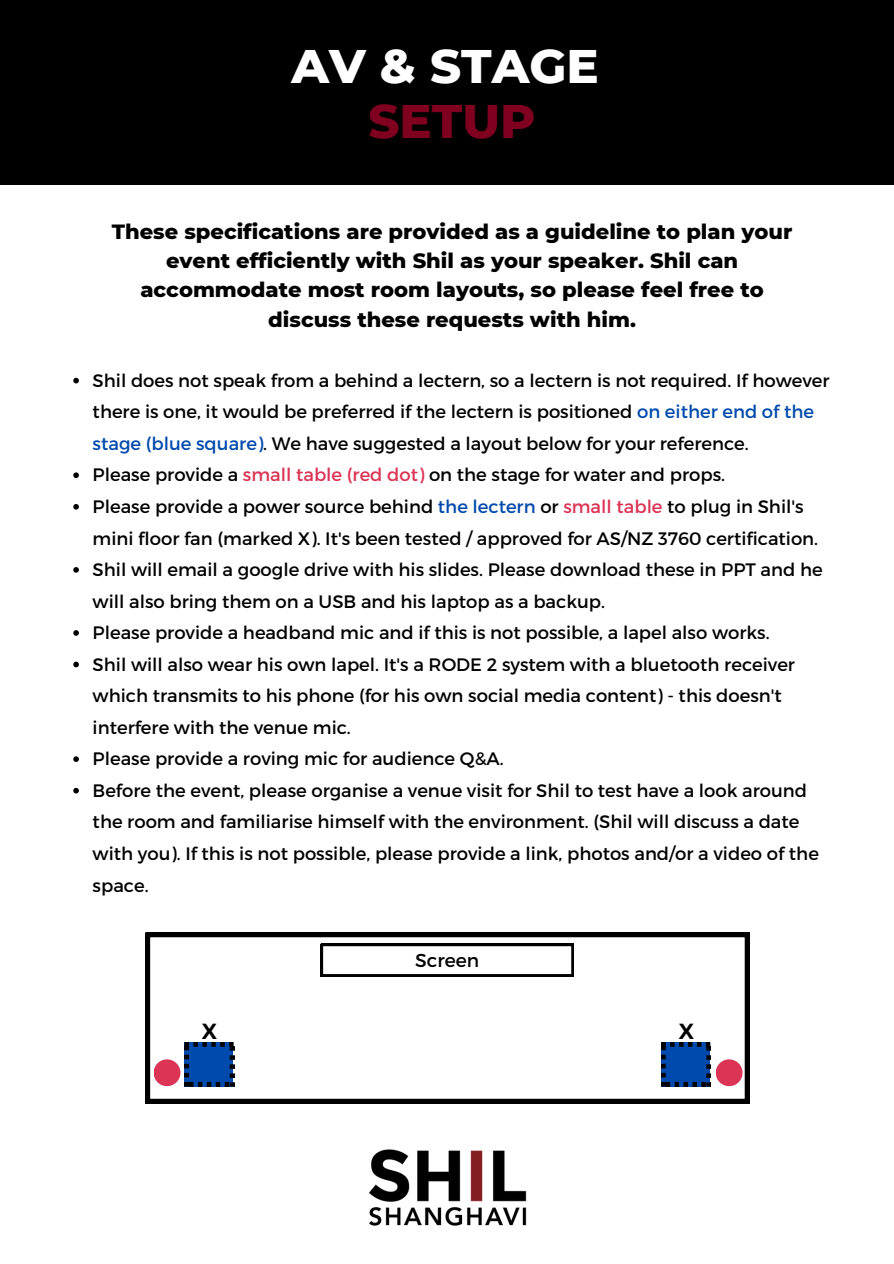
<style>
.page{position:relative;width:894px;height:1264px;background:#fff}
.page>*{position:absolute;margin:0;border:0;box-sizing:border-box;transform-origin:0 0}
.t1{font:800 48px "Montserrat";color:#fff}
.t2{font:800 48px "Montserrat";color:#80011f}
.t3{font:28.8px "Montserrat";color:#000}
.t4{font:800 21px/29.2px "Montserrat";color:#000;text-align:center}
.t5{font:18.75px "Montserrat";color:#000}
.t6{font:18px/31.5px "Montserrat";color:#000}
.s1{color:#004aad}
.s2{color:#db3455}
</style>
<div class="page">
<svg style="left:73px;top:378px;width:6px;height:5px"></svg>
<svg style="left:73px;top:472px;width:6px;height:6px"></svg>
<svg style="left:73px;top:504px;width:6px;height:5px"></svg>
<svg style="left:73px;top:567px;width:6px;height:5px"></svg>
<svg style="left:73px;top:630px;width:6px;height:5px"></svg>
<svg style="left:73px;top:661px;width:6px;height:6px"></svg>
<svg style="left:73px;top:756px;width:6px;height:6px"></svg>
<svg style="left:73px;top:787px;width:6px;height:6px"></svg>
<img style="left:369px;top:1149px;width:158px;height:77px">
<div style="left:0;top:0;width:892px;height:184px;background:#000"></div>
<svg style="left:146px;top:932px;width:603px;height:171px"></svg>
<svg style="left:184px;top:1042px;width:50px;height:44px;background:#023d8c"></svg>
<svg style="left:661px;top:1042px;width:49px;height:44px;background:#003c8d"></svg>
<div style="left:153px;top:1059px;width:27px;height:27px;background:#db3455;border-radius:50%"></div>
<div style="left:715px;top:1059px;width:27px;height:27px;background:#db3455;border-radius:50%"></div>
<svg style="left:321px;top:943px;width:252px;height:33px"></svg>
<h1 class="t1" style="left:291px;top:37px;width:309px">AV &amp; STAGE</h1>
<h1 class="t2" style="left:368px;top:92px;width:168px">SETUP</h1>
<p class="t4" style="left:112px;top:216px;width:681px">These specifications are provided as a guideline to plan your event efficiently with Shil as your speaker. Shil can accommodate most room layouts, so please feel free to discuss these requests with him.</p>
<p class="t6" style="left:93px;top:364px;width:738px">Shil does not speak from a behind a lectern, so a lectern is not required. If however there is one, it would be preferred if the lectern is positioned <span class="s1">on either end of the stage (blue square)</span>. We have suggested a layout below for your reference.<br>Please provide a <span class="s2">small table (red dot)</span> on the stage for water and props.<br>Please provide a power source behind <span class="s1">the lectern</span> or <span class="s2">small table</span> to plug in Shil's mini floor fan (marked X). It's been tested / approved for AS/NZ 3760 certification.<br>Shil will email a google drive with his slides. Please download these in PPT and he will also bring them on a USB and his laptop as a backup.<br>Please provide a headband mic and if this is not possible, a lapel also works.<br>Shil will also wear his own lapel. It's a RODE 2 system with a bluetooth receiver which transmits to his phone (for his own social media content) - this doesn't interfere with the venue mic.<br>Please provide a roving mic for audience Q&amp;A.<br>Before the event, please organise a venue visit for Shil to test have a look around the room and familiarise himself with the environment. (Shil will discuss a date with you). If this is not possible, please provide a link, photos and/or a video of the space.</p>
<p class="t5" style="left:415px;top:947px;width:65px">Screen</p>
<h2 class="t3" style="left:201px;top:1010px;width:17px">x</h2>
<h2 class="t3" style="left:678px;top:1010px;width:17px">x</h2>
</div>
